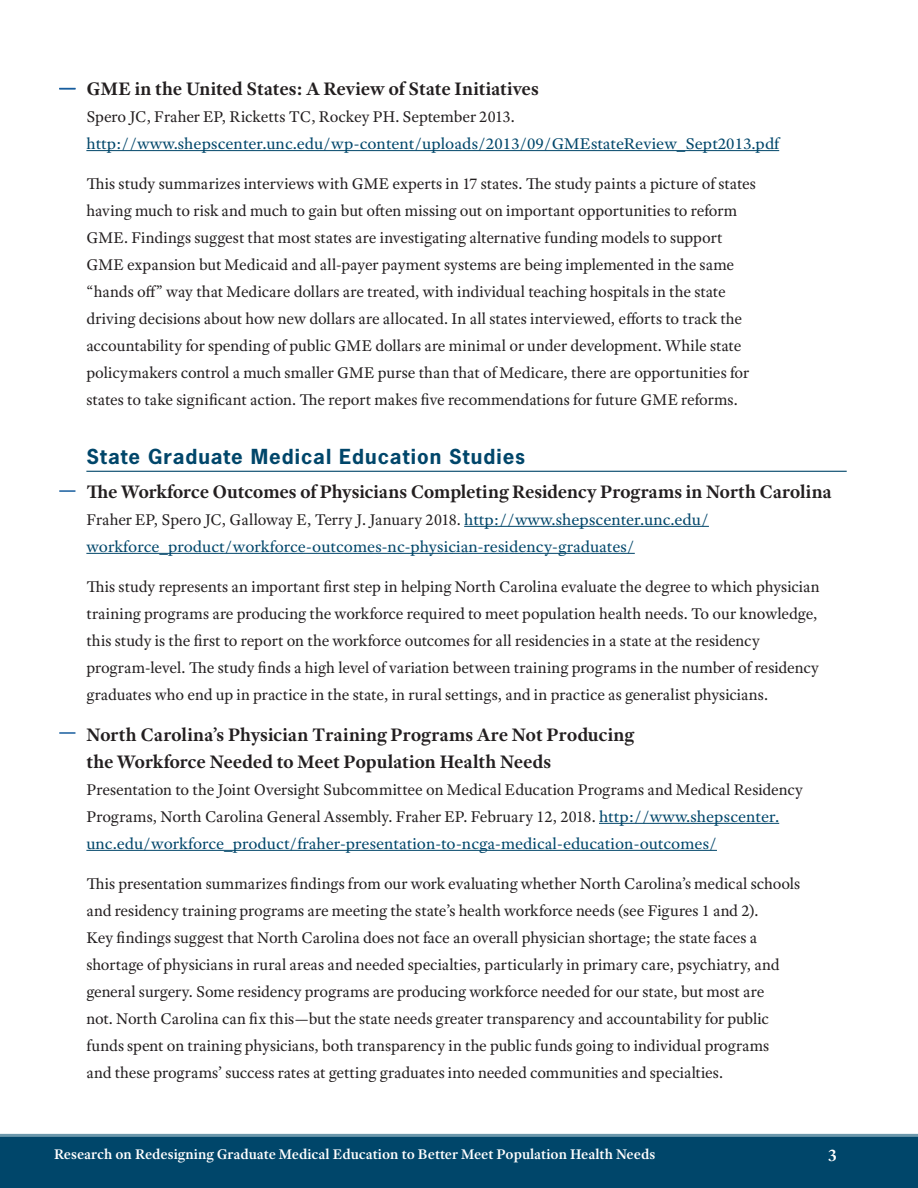
<style>
.page{position:relative;width:918px;height:1188px;background:#fff}
.page>*{position:absolute;margin:0;border:0;box-sizing:border-box;transform-origin:0 0}
.Body_UNCGA{font:700 19.5px/27px "Adobe Text Pro";letter-spacing:-.005em;color:#231f20}
.Section_Heading{font:700 19.5px "News Gothic Std";letter-spacing:.045em;color:#00466a;scale:1.05 1}
.t1{font:700 18px "Adobe Text Pro";color:#fff}
.Body_UNCGA-2{font:16.5px/27px "Adobe Text Pro";color:#231f20}
.Body_UNCGA-3{font:16.5px/27px "Adobe Text Pro";color:#00466a;scale:1.05 1}
.t2{font:600 15px "Adobe Text Pro";color:#fff}
.s1{color:#231f20}
.s2{color:#00466a}
</style>
<div class="page">
<div style="left:0;top:1135px;width:918px;height:53px;background:#00466a"></div>
<hr style="left:0;top:1134px;width:918px;height:3px;background:#6c98ac">
<hr style="left:86px;top:150px;width:693px;height:1px;background:#00466a">
<hr style="left:86px;top:471px;width:761px;height:1px;background:#00466a">
<hr style="left:464px;top:526px;width:245px;height:1px;background:#00466a">
<hr style="left:86px;top:553px;width:549px;height:1px;background:#00466a">
<hr style="left:599px;top:823px;width:180px;height:1px;background:#00466a">
<hr style="left:86px;top:850px;width:631px;height:1px;background:#00466a">
<svg style="left:59px;top:490px;width:16px;height:2px"></svg>
<svg style="left:59px;top:732px;width:16px;height:2px"></svg>
<svg style="left:59px;top:88px;width:16px;height:1px"></svg>
<p class="Body_UNCGA" style="left:86px;top:75px;width:454px">GME in the United States: A Review of State Initiatives</p>
<p class="Body_UNCGA-3" style="left:86px;top:103px;width:661px"><span class="s1">Spero JC, Fraher EP, Ricketts TC, Rockey PH. September 2013. </span>http://www.shepscenter.unc.edu/wp-content/uploads/2013/09/GMEstateReview_Sept2013.pdf</p>
<p class="Body_UNCGA-2" style="left:86px;top:170px;width:671px">This study summarizes interviews with GME experts in 17 states. The study paints a picture of states having much to risk and much to gain but often missing out on important opportunities to reform GME. Findings suggest that most states are investigating alternative funding models to support GME expansion but Medicaid and all-payer payment systems are being implemented in the same “hands off” way that Medicare dollars are treated, with individual teaching hospitals in the state driving decisions about how new dollars are allocated. In all states interviewed, efforts to track the accountability for spending of public GME dollars are minimal or under development. While state policymakers control a much smaller GME purse than that of Medicare, there are opportunities for states to take significant action. The report makes five recommendations for future GME reforms.</p>
<p class="Section_Heading" style="left:86px;top:444px;width:419px">State Graduate Medical Education Studies</p>
<p class="Body_UNCGA" style="left:86px;top:478px;width:747px">The Workforce Outcomes of Physicians Completing Residency Programs in North Carolina</p>
<p class="Body_UNCGA-3" style="left:86px;top:506px;width:594px"><span class="s1">Fraher EP, Spero JC, Galloway E, Terry J. January 2018.</span> http://www.shepscenter.unc.edu/ workforce_product/workforce-outcomes-nc-physician-residency-graduates/</p>
<p class="Body_UNCGA-2" style="left:86px;top:573px;width:735px">This study represents an important first step in helping North Carolina evaluate the degree to which physician training programs are producing the workforce required to meet population health needs. To our knowledge, this study is the first to report on the workforce outcomes for all residencies in a state at the residency program-level. The study finds a high level of variation between training programs in the number of residency graduates who end up in practice in the state, in rural settings, and in practice as generalist physicians.</p>
<p class="Body_UNCGA" style="left:86px;top:721px;width:549px">North Carolina’s Physician Training Programs Are Not Producing the Workforce Needed to Meet Population Health Needs</p>
<p class="Body_UNCGA-2" style="left:86px;top:776px;width:718px">Presentation to the Joint Oversight Subcommittee on Medical Education Programs and Medical Residency<br>Programs, North Carolina General Assembly. Fraher EP. February 12, 2018. <span class="s2">http://www.shepscenter. unc.edu/workforce_product/fraher-presentation-to-ncga-medical-education-outcomes/</span></p>
<p class="Body_UNCGA-2" style="left:86px;top:870px;width:715px">This presentation summarizes findings from our work evaluating whether North Carolina’s medical schools and residency training programs are meeting the state’s health workforce needs (see Figures 1 and 2).<br>Key findings suggest that North Carolina does not face an overall physician shortage; the state faces a shortage of physicians in rural areas and needed specialties, particularly in primary care, psychiatry, and general surgery. Some residency programs are producing workforce needed for our state, but most are<br>not. North Carolina can fix this—but the state needs greater transparency and accountability for public funds spent on training physicians, both transparency in the public funds going to individual programs<br>and these programs’ success rates at getting graduates into needed communities and specialties.</p>
<p class="t2" style="left:54px;top:1145px;width:603px">Research on Redesigning Graduate Medical Education to Better Meet Population Health Needs</p>
<p class="t1" style="left:828px;top:1144px;width:11px">3</p>
</div>
